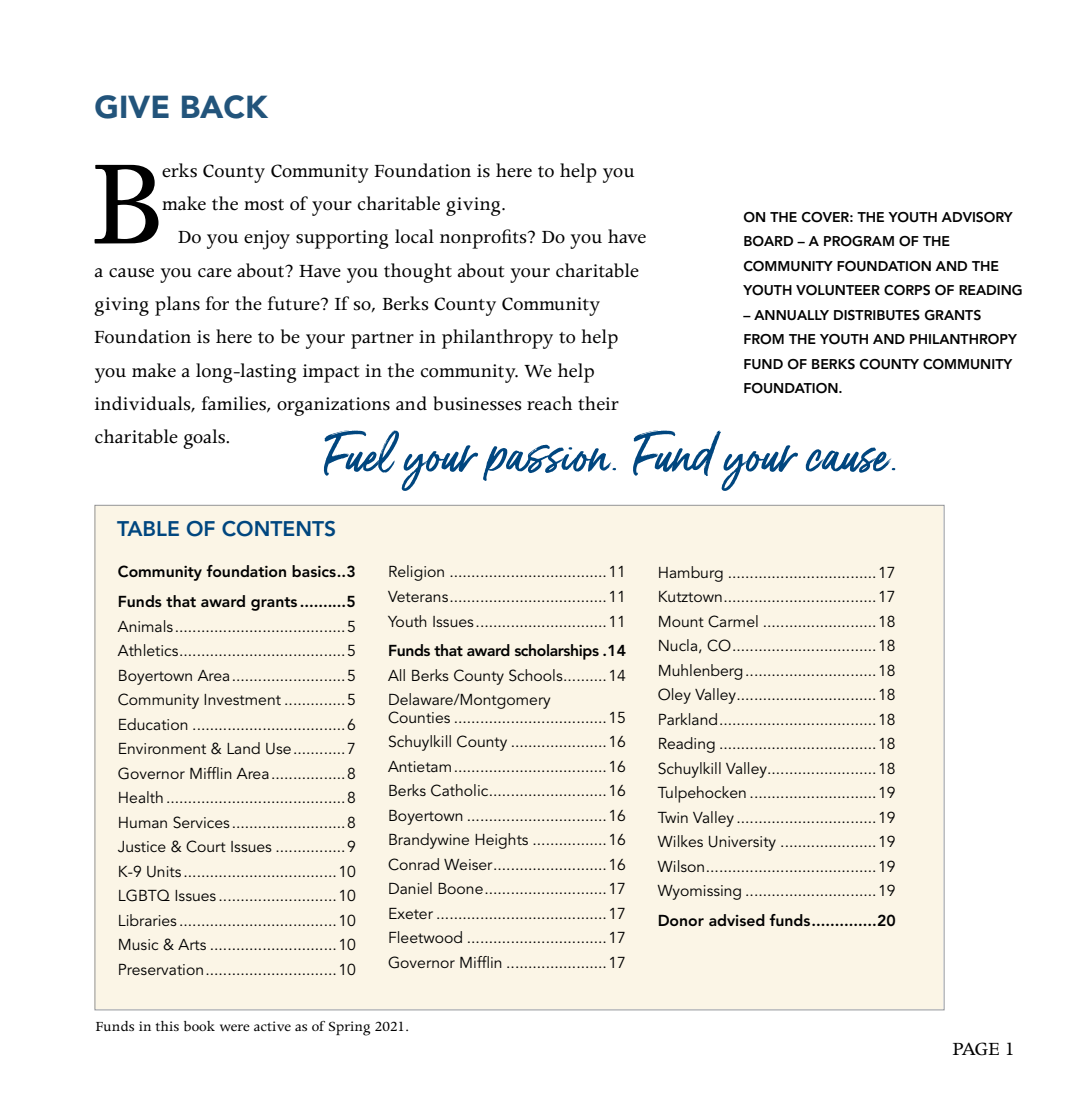
<style>
.page{position:relative;width:1071px;height:1103px;background:#fff}
.page>*{position:absolute;margin:0;border:0;box-sizing:border-box;transform-origin:0 0}
.t1{font:136.5px "Apollo";color:#000}
.t2{font:52.5px "Gotcha";color:#00467f}
.t3{font:900 31.5px "Avenir";color:#22547b}
.t4{font:21px/33.2px "Apollo";color:#000}
.t5{font:800 21px "Avenir";color:#00467f}
.t6{font:15.75px/24.5px "Avenir";color:#000;text-align:justify}
.t7{font:800 15.75px/29.8px "Avenir";color:#000}
.t8{font:15.75px "Apollo";color:#000}
.t9{font:800 15.75px "Avenir";letter-spacing:-.025em;color:#000}
.t10{font:800 14px/24.5px "Avenir";color:#000}
</style>
<div class="page">
<div style="left:94px;top:505px;width:849px;height:503px;background:#fbf5e6"></div>
<h3 class="t3" style="left:94px;top:88px;width:175px">GIVE BACK</h3>
<h1 class="t1" style="left:88px;top:129px;width:75px">B</h1>
<h3 class="t4" style="left:162px;top:155px;width:474px">erks County Community Foundation is here to help you make the most of your charitable giving.</h3>
<p class="t10" style="left:743px;top:205px;width:279px">ON THE COVER: THE YOUTH ADVISORY<br>BOARD – A PROGRAM OF THE<br>COMMUNITY FOUNDATION AND THE<br>YOUTH VOLUNTEER CORPS OF READING</p>
<p class="t10" style="left:743px;top:303px;width:275px">– ANNUALLY DISTRIBUTES GRANTS<br>FROM THE YOUTH AND PHILANTHROPY<br>FUND OF BERKS COUNTY COMMUNITY<br>FOUNDATION.</p>
<p class="t4" style="left:94px;top:221px;width:554px;text-indent:83px">Do you enjoy supporting local nonprofits? Do you have a cause you care about? Have you thought about your charitable giving plans for the future? If so, Berks County Community Foundation is here to be your partner in philanthropy to help you make a long-lasting impact in the community. We help individuals, families, organizations and businesses reach their charitable goals.</p>
<h2 class="t2" style="left:323px;top:419px;width:578px">Fuel your passion. Fund your cause.</h2>
<h3 class="t5" style="left:117px;top:516px;width:219px">TABLE OF CONTENTS</h3>
<p class="t7" style="left:118px;top:557px;width:239px">COMMUNITY FOUNDATION BASICS..3<br>FUNDS THAT AWARD GRANTS ..........5</p>
<p class="t6" style="left:118px;top:614px;width:239px">Animals.......................................5<br>Athletics......................................5<br>Boyertown Area..........................5<br>Community Investment ..............5<br>Education ...................................6<br>Environment &amp; Land Use............7<br>Governor Mifflin Area.................8<br>Health.........................................8<br>Human Services ..........................8<br>Justice &amp; Court Issues ................9<br>K-9 Units ...................................10<br>LGBTQ Issues ...........................10<br>Libraries ....................................10<br>Music &amp; Arts .............................10<br>Preservation..............................10</p>
<p class="t6" style="left:388px;top:560px;width:239px">Religion ....................................11<br>Veterans....................................11<br>Youth Issues..............................11</p>
<p class="t9" style="left:388px;top:641px;width:239px">FUNDS THAT AWARD SCHOLARSHIPS .14</p>
<p class="t6" style="left:388px;top:663px;width:239px">All Berks County Schools..........14<br>Delaware/Montgomery</p>
<p class="t6" style="left:388px;top:705px;width:239px">Counties ...................................15<br>Schuylkill County ......................16<br>Antietam...................................16<br>Berks Catholic...........................16<br>Boyertown ................................16<br>Brandywine Heights .................16<br>Conrad Weiser..........................16<br>Daniel Boone............................17<br>Exeter .......................................17<br>Fleetwood ................................17<br>Governor Mifflin .......................17</p>
<p class="t8" style="left:96px;top:1017px;width:315px">Funds in this book were active as of Spring 2021.</p>
<p class="t6" style="left:658px;top:560px;width:239px">Hamburg ..................................17<br>Kutztown...................................17<br>Mount Carmel ..........................18<br>Nucla, CO.................................18<br>Muhlenberg..............................18<br>Oley Valley................................18<br>Parkland....................................18<br>Reading ....................................18<br>Schuylkill Valley.........................18<br>Tulpehocken .............................19<br>Twin Valley ................................19<br>Wilkes University ......................19<br>Wilson.......................................19<br>Wyomissing ..............................19</p>
<p class="t7" style="left:658px;top:905px;width:239px">DONOR ADVISED FUNDS..............20</p>
<h3 class="t4" style="left:953px;top:1032px;width:64px">PAGE 1</h3>
</div>
